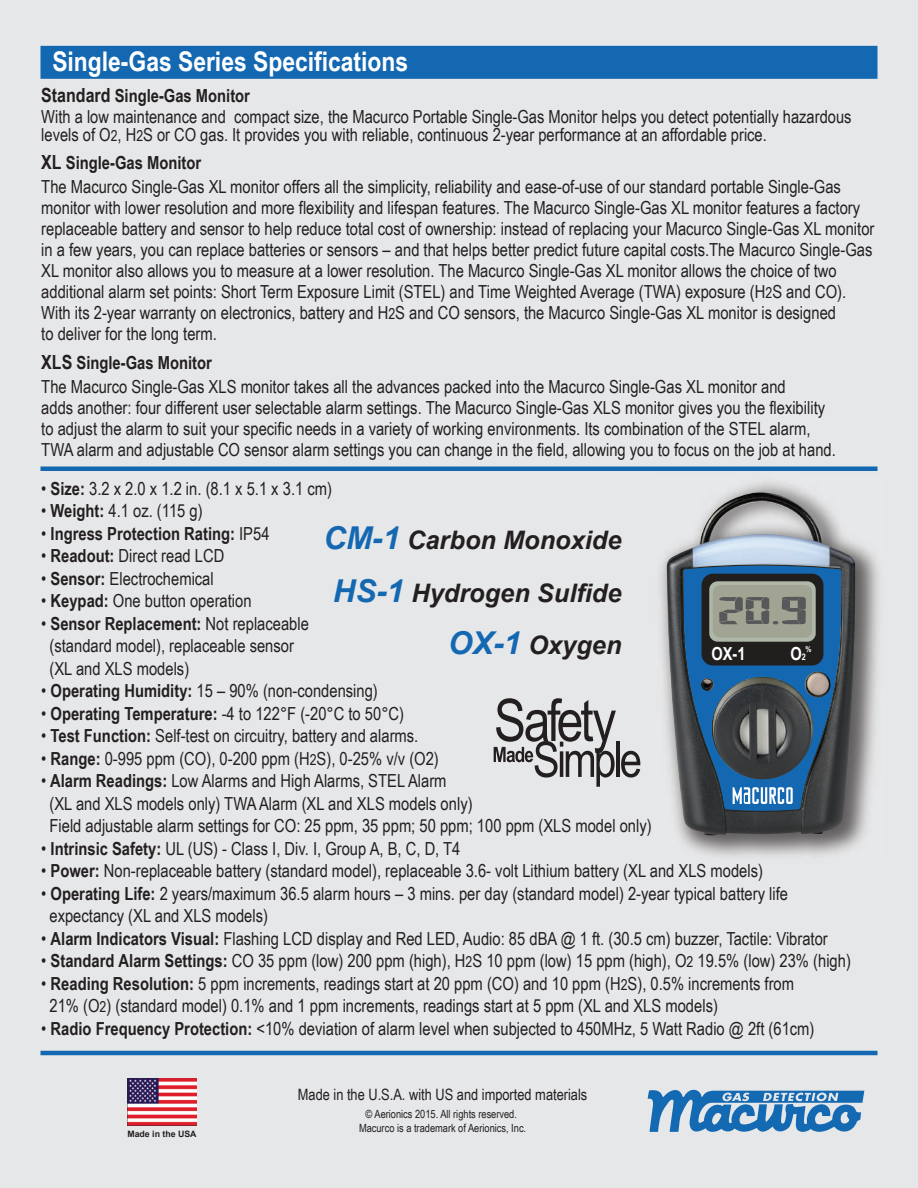
<style>
.page{position:relative;width:918px;height:1188px;background:#e6e7e9}
.page>*{position:absolute;margin:0;border:0;box-sizing:border-box;transform-origin:0 0}
.t1{font:700 27.15px "Arial Narrow";color:#fff}
.t2{font:italic 700 25.5px/52.5px "Arial";color:#231f20;text-align:right}
.t3{font:18px/21px "Arial Narrow";color:#231f20}
.t4{font:700 18px "Arial Narrow";color:#231f20}
.t5{font:700 18px "Arial Narrow";color:#fff}
.t6{font:15.6px "Arial Narrow";color:#211e1e}
.t7{font:11.25px/13.5px "Arial Narrow";color:#211e1e;text-align:center}
.t8{font:700 8.7px "Arial";color:#231f20}
.t9{font:700 8.25px "Arial Narrow";color:#fff}
.s1{font-size:27px}
.s2{font-weight:700;font-size:19.5px}
.s3{font-weight:700}
.s4{font-size:15px}
.s5{font-weight:400}
.s6{font-size:31.5px;color:#1468b2}
.s7{font-size:9px}
</style>
<div class="page">
<svg style="left:648px;top:1089px;width:216px;height:43px"></svg>
<div style="left:40px;top:46px;width:838px;height:33px;background:#1468b2"></div>
<img style="left:127px;top:1079px;width:69px;height:46px">
<hr style="left:40px;top:1051px;width:838px;height:4px;background:#1468b2">
<svg style="left:494px;top:698px;width:146px;height:89px"></svg>
<img style="left:661px;top:483px;width:218px;height:373px">
<img style="left:667px;top:493px;width:190px;height:343px">
<svg style="left:677px;top:556px;width:166px;height:257px;background:#486072"></svg>
<div style="left:40px;top:466px;width:837px;height:5px;background:#1468b2"></div>
<h1 class="t1" style="left:52px;top:41px;width:357px">Single-Gas Series <span class="s1">Specifications</span></h1>
<p class="t3" style="left:41px;top:84px;width:812px"><span class="s2">Standard</span> <span class="s3">Single-Gas Monitor<br></span>With a low maintenance and compact size, the Macurco Portable Single-Gas Monitor helps you detect potentially hazardous</p>
<p class="t3" style="left:41px;top:120px;width:727px;line-height:28.5px">levels of O<span class="s4">2</span>, H<span class="s4">2</span>S or CO gas. It provides you with reliable, continuous 2-year performance at an affordable price.<br><span class="s2">XL</span> <span class="s3">Single-Gas Monitor</span></p>
<p class="t3" style="left:41px;top:176px;width:835px">The Macurco Single-Gas XL monitor offers all the simplicity, reliability and ease-of-use of our standard portable Single-Gas monitor with lower resolution and more flexibility and lifespan features. The Macurco Single-Gas XL monitor features a factory replaceable battery and sensor to help reduce total cost of ownership: instead of replacing your Macurco Single-Gas XL monitor in a few years, you can replace batteries or sensors – and that helps better predict future capital costs.The Macurco Single-Gas XL monitor also allows you to measure at a lower resolution. The Macurco Single-Gas XL monitor allows the choice of two additional alarm set points: Short Term Exposure Limit (STEL) and Time Weighted Average (TWA) exposure (H<span class="s4">2</span>S and CO).<br>With its 2-year warranty on electronics, battery and H<span class="s4">2</span>S and CO sensors, the Macurco Single-Gas XL monitor is designed<br>to deliver for the long term.</p>
<p class="t3" style="left:41px;top:350px;width:746px;line-height:24px"><span class="s2">XLS</span> <span class="s3">Single-Gas Monitor<br></span>The Macurco Single-Gas XLS monitor takes all the advances packed into the Macurco Single-Gas XL monitor and</p>
<p class="t3" style="left:41px;top:396px;width:796px">adds another: four different user selectable alarm settings. The Macurco Single-Gas XLS monitor gives you the flexibility to adjust the alarm to suit your specific needs in a variety of working environments. Its combination of the STEL alarm,<br>TWA alarm and adjustable CO sensor alarm settings you can change in the field, allowing you to focus on the job at hand.</p>
<p class="t3" style="left:41px;top:477px;width:292px">• <span class="s3">Size:</span> 3.2 x 2.0 x 1.2 in. (8.1 x 5.1 x 3.1 cm)</p>
<p class="t3" style="left:41px;top:500px;width:163px">• <span class="s3">Weight:</span> 4.1 oz. (115 g)</p>
<p class="t4" style="left:41px;top:520px;width:230px"><span class="s5">•</span> Ingress Protection Rating: <span class="s5">IP54</span></p>
<p class="t3" style="left:41px;top:545px;width:185px">• <span class="s3">Readout:</span> Direct read LCD</p>
<p class="t3" style="left:41px;top:567px;width:174px">• <span class="s3">Sensor:</span> Electrochemical</p>
<p class="t3" style="left:41px;top:590px;width:212px">• <span class="s3">Keypad:</span> One button operation</p>
<p class="t3" style="left:50px;top:612px;width:261px;line-height:22.5px;text-indent:-8px">• <span class="s3">Sensor Replacement:</span> Not replaceable (standard model), replaceable sensor (XL and XLS models)</p>
<p class="t3" style="left:41px;top:680px;width:338px">• <span class="s3">Operating Humidity:</span> 15 – 90% (non-condensing)</p>
<p class="t3" style="left:41px;top:702px;width:364px">• <span class="s3">Operating Temperature:</span> -4 to 122°F (-20°C to 50°C)</p>
<p class="t3" style="left:41px;top:725px;width:379px">• <span class="s3">Test Function:</span> Self-test on circuitry, battery and alarms.</p>
<p class="t3" style="left:41px;top:747px;width:399px">• <span class="s3">Range:</span> 0-995 ppm (CO), 0-200 ppm (H<span class="s4">2</span>S), 0-25% v/v (O2)</p>
<p class="t3" style="left:50px;top:769px;width:604px;line-height:22.5px;text-indent:-8px">• <span class="s3">Alarm Readings:</span> Low Alarms and High Alarms, STEL Alarm<br>(XL and XLS models only) TWA Alarm (XL and XLS models only)<br>Field adjustable alarm settings for CO: 25 ppm, 35 ppm; 50 ppm; 100 ppm (XLS model only)</p>
<p class="t3" style="left:41px;top:837px;width:421px">• <span class="s3">Intrinsic Safety:</span> UL (US) - Class I, Div. I, Group A, B, C, D, T4</p>
<p class="t3" style="left:41px;top:860px;width:723px">• <span class="s3">Power:</span> Non-replaceable battery (standard model), replaceable 3.6- volt Lithium battery (XL and XLS models)</p>
<p class="t3" style="left:50px;top:882px;width:740px;line-height:22.5px;text-indent:-8px">• <span class="s3">Operating Life:</span> 2 years/maximum 36.5 alarm hours – 3 mins. per day (standard model) 2-year typical battery life expectancy (XL and XLS models)</p>
<p class="t3" style="left:41px;top:927px;width:788px">• <span class="s3">Alarm Indicators Visual:</span> Flashing LCD display and Red LED, Audio: 85 dBA @ 1 ft. (30.5 cm) buzzer, Tactile: Vibrator</p>
<p class="t3" style="left:41px;top:950px;width:811px">• <span class="s3">Standard Alarm Settings:</span> CO 35 ppm (low) 200 ppm (high), H<span class="s4">2</span>S 10 ppm (low) 15 ppm (high), O<span class="s4">2</span> 19.5% (low) 23% (high)</p>
<p class="t3" style="left:50px;top:972px;width:746px;line-height:22.5px;text-indent:-8px">• <span class="s3">Reading Resolution:</span> 5 ppm increments, readings start at 20 ppm (CO) and 10 ppm (H<span class="s4">2</span>S), 0.5% increments from<br>21% (O<span class="s4">2</span>) (standard model) 0.1% and 1 ppm increments, readings start at 5 ppm (XL and XLS models)</p>
<p class="t3" style="left:41px;top:1017px;width:775px">• <span class="s3">Radio Frequency Protection:</span> &lt;10% deviation of alarm level when subjected to 450MHz, 5 Watt Radio @ 2ft (61cm)</p>
<h2 class="t2" style="left:323px;top:515px;width:300px"><span class="s6">CM-1</span> Carbon Monoxide<br><span class="s6">HS-1</span> Hydrogen Sulfide<br><span class="s6">OX-1</span> Oxygen</h2>
<p class="t5" style="left:712px;top:640px;width:36px">OX-1</p>
<p class="t5" style="left:790px;top:640px;width:17px">O<span class="s7">2</span></p>
<p class="t9" style="left:805px;top:643px;width:7px">%</p>
<p class="t8" style="left:127px;top:1128px;width:71px">Made in the USA</p>
<p class="t6" style="left:298px;top:1083px;width:291px">Made in the U.S.A. with US and imported materials</p>
<p class="t7" style="left:359px;top:1107px;width:169px">© Aerionics 2015. All rights reserved.<br>Macurco is a trademark of Aerionics, Inc.</p>
</div>
